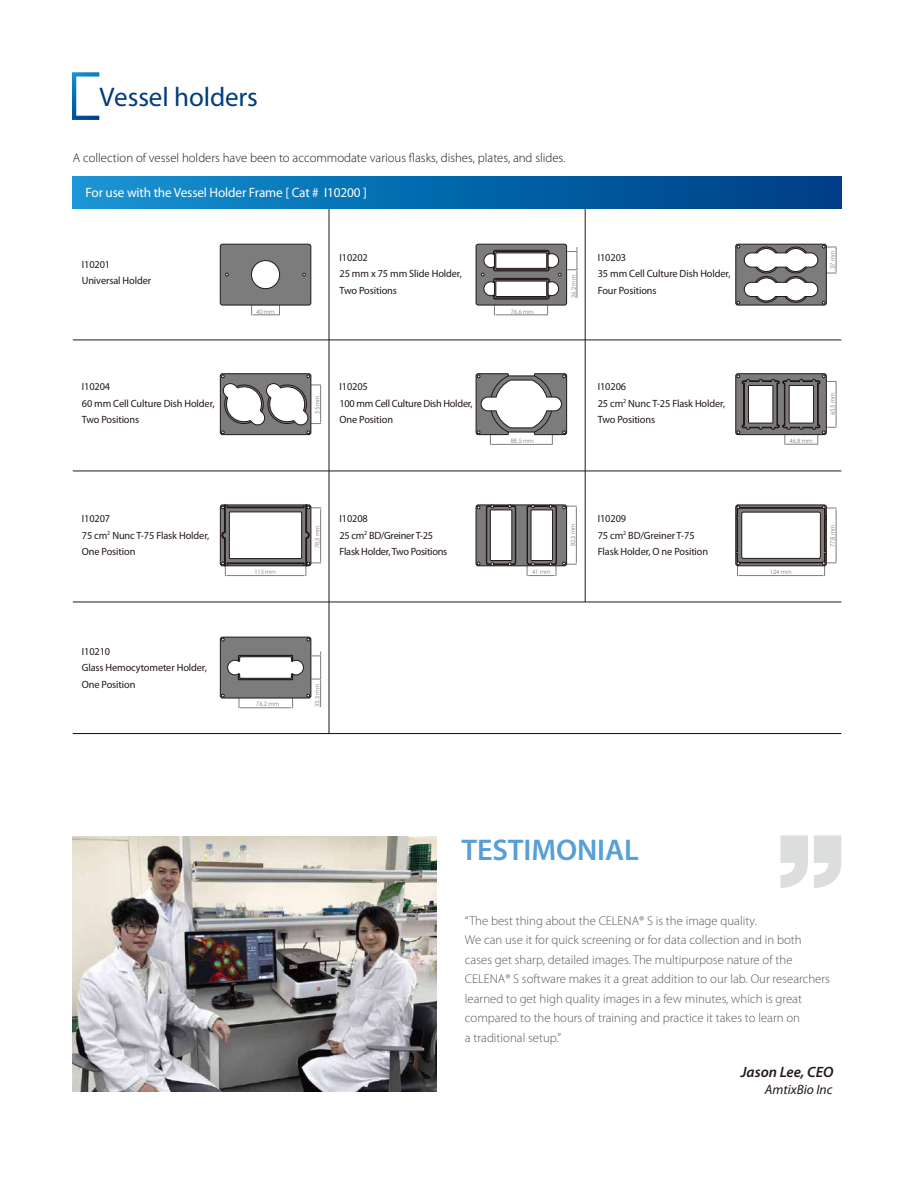
<style>
.page{position:relative;width:915px;height:1191px;background:#fff}
.page>*{position:absolute;margin:0;border:0;box-sizing:border-box;transform-origin:0 0}
.t1{font:600 30px "Myriad Pro";letter-spacing:-.005em;color:#569fd7}
.t2{font:27px "Myriad";letter-spacing:-.005em;color:#003c80}
.t3{font:italic 600 15px "Myriad Pro";color:#221815}
.t4{font:13.5px "Myriad Pro";letter-spacing:-.01em;color:#fff}
.t5{font:italic 13.5px "Myriad Pro";color:#221815}
.t6{font:300 12.75px/19.5px "Myriad Pro";color:#595757}
.t7{font:300 12.75px "Myriad Pro";color:#221815}
.t8{font:10.5px/16.5px "Myriad Pro";letter-spacing:-.01em;color:#221815}
.t9{font:6px "Century Gothic";letter-spacing:-.025em;color:#7d7c7e}
</style>
<div class="page">
<div style="left:73px;top:176px;width:768px;height:33px;background:linear-gradient(to right,#1494d3,#003c85)"></div>
<hr style="left:73px;top:340px;width:768px;height:1px;background:#221815">
<hr style="left:73px;top:471px;width:768px;height:1px;background:#221815">
<hr style="left:73px;top:601px;width:768px;height:1px;background:#221815">
<hr style="left:73px;top:733px;width:768px;height:1px;background:#221815">
<hr style="left:328px;top:209px;width:1px;height:524px;background:#221815">
<hr style="left:584px;top:209px;width:1px;height:393px;background:#221815">
<img style="left:73px;top:837px;width:363px;height:254px">
<svg style="left:780px;top:835px;width:61px;height:53px"></svg>
<svg style="left:72px;top:72px;width:27px;height:48px"></svg>
<svg style="left:475px;top:373px;width:91px;height:72px"></svg>
<div style="left:220px;top:373px;width:91px;height:62px;border:1px solid #221815;border-radius:2px"></div>
<svg style="left:221px;top:375px;width:100px;height:59px"></svg>
<svg style="left:475px;top:244px;width:102px;height:71px"></svg>
<svg style="left:220px;top:244px;width:91px;height:71px"></svg>
<div style="left:735px;top:244px;width:91px;height:61px;border:1px solid #221815;border-radius:2px"></div>
<svg style="left:736px;top:245px;width:100px;height:59px"></svg>
<div style="left:735px;top:373px;width:91px;height:62px;border:1px solid #221815;border-radius:2px"></div>
<svg style="left:736px;top:375px;width:100px;height:70px"></svg>
<div style="left:788px;top:385px;width:25px;height:38px;background:#fff"></div>
<div style="left:788px;top:385px;width:25px;height:38px;border:1px solid #221815"></div>
<hr style="left:227px;top:575px;width:77px;height:1px;background:#7d7d7e">
<svg style="left:220px;top:505px;width:91px;height:61px"></svg>
<div style="left:220px;top:505px;width:91px;height:61px;border:1px solid #221815;border-radius:2px"></div>
<div style="left:229px;top:512px;width:72px;height:46px;background:#fff"></div>
<div style="left:229px;top:512px;width:73px;height:46px;border:1px solid #221815"></div>
<div style="left:227px;top:507px;width:77px;height:1px;background:#5e5f5f;border:1px solid #221815"></div>
<div style="left:227px;top:563px;width:77px;height:1px;background:#5e5f5f;border:1px solid #221815"></div>
<svg style="left:303px;top:505px;width:18px;height:71px"></svg>
<svg style="left:221px;top:505px;width:7px;height:71px"></svg>
<hr style="left:576px;top:508px;width:1px;height:55px;background:#7d7d7e">
<svg style="left:476px;top:505px;width:90px;height:61px;background:#737273"></svg>
<div style="left:476px;top:505px;width:90px;height:61px;border:1px solid #221815;border-radius:2px"></div>
<svg style="left:562px;top:506px;width:14px;height:3px"></svg>
<svg style="left:562px;top:562px;width:14px;height:3px"></svg>
<svg style="left:486px;top:505px;width:29px;height:60px"></svg>
<svg style="left:526px;top:505px;width:30px;height:71px"></svg>
<hr style="left:835px;top:509px;width:1px;height:52px;background:#7d7d7e">
<svg style="left:735px;top:505px;width:91px;height:61px"></svg>
<div style="left:735px;top:505px;width:91px;height:61px;border:1px solid #221815;border-radius:2px"></div>
<div style="left:741px;top:512px;width:79px;height:46px;background:#fff;border-radius:2px"></div>
<div style="left:741px;top:512px;width:79px;height:46px;border:1px solid #221815;border-radius:2px"></div>
<div style="left:736px;top:519px;width:1px;height:32px;background:#5e5f5f;border:1px solid #221815"></div>
<div style="left:824px;top:519px;width:1px;height:32px;background:#5e5f5f;border:1px solid #221815"></div>
<svg style="left:735px;top:506px;width:101px;height:13px"></svg>
<svg style="left:735px;top:551px;width:101px;height:25px"></svg>
<div style="left:220px;top:637px;width:91px;height:61px;background:#7c7c7d;border-radius:2px"></div>
<div style="left:220px;top:637px;width:91px;height:61px;border:1px solid #221815;border-radius:2px"></div>
<svg style="left:221px;top:651px;width:100px;height:57px"></svg>
<h2 class="t2" style="left:99px;top:84px;width:160px">Vessel holders</h2>
<p class="t7" style="left:73px;top:151px;width:494px">A collection of vessel holders have been to accommodate various flasks, dishes, plates, and slides.</p>
<p class="t4" style="left:86px;top:184px;width:282px">For use with the Vessel Holder Frame [ Cat # I10200 ]</p>
<p class="t8" style="left:82px;top:256px;width:71px">I10201<br>Universal Holder</p>
<p class="t8" style="left:339px;top:249px;width:124px">I10202<br>25 mm x 75 mm Slide Holder,<br>Two Positions</p>
<p class="t8" style="left:597px;top:249px;width:134px">I10203<br>35 mm Cell Culture Dish Holder,<br>Four Positions</p>
<p class="t9" style="left:569px;top:298px;width:25px;rotate:-90deg">26.2 mm</p>
<p class="t9" style="left:256px;top:307px;width:20px">40 mm</p>
<p class="t9" style="left:510px;top:307px;width:25px">76.6 mm</p>
<p class="t8" style="left:82px;top:378px;width:134px">I10204<br>60 mm Cell Culture Dish Holder,<br>Two Positions</p>
<p class="t8" style="left:597px;top:378px;width:129px">I10206<br>25 cm<sup>2</sup> Nunc T-25 Flask Holder,<br>Two Positions</p>
<p class="t8" style="left:339px;top:378px;width:134px">I10205<br>100 mm Cell Culture Dish Holder,<br>One Position</p>
<p class="t9" style="left:313px;top:413px;width:20px;rotate:-90deg">55 mm</p>
<p class="t8" style="left:82px;top:510px;width:129px">I10207<br>75 cm<sup>2</sup> Nunc T-75 Flask Holder,<br>One Position</p>
<p class="t8" style="left:82px;top:643px;width:126px">I10210<br>Glass Hemocytometer Holder,<br>One Position</p>
<p class="t9" style="left:254px;top:568px;width:23px">115 mm</p>
<p class="t9" style="left:313px;top:548px;width:25px;rotate:-90deg">78.5 mm</p>
<p class="t8" style="left:339px;top:510px;width:109px">I10208<br>25 cm<sup>2</sup> BD/Greiner T-25<br>Flask Holder, Two Positions</p>
<p class="t9" style="left:256px;top:700px;width:25px">76.2 mm</p>
<p class="t9" style="left:313px;top:707px;width:25px;rotate:-90deg">33.5 mm</p>
<p class="t9" style="left:510px;top:437px;width:25px">88.5 mm</p>
<p class="t9" style="left:532px;top:568px;width:20px">41 mm</p>
<p class="t9" style="left:568px;top:546px;width:25px;rotate:-90deg">82.5 mm</p>
<p class="t8" style="left:597px;top:510px;width:112px">I10209<br>75 cm<sup>2</sup> BD/Greiner T-75<br>Flask Holder, O ne Position</p>
<p class="t9" style="left:828px;top:269px;width:20px;rotate:-90deg">37 mm</p>
<p class="t9" style="left:789px;top:436px;width:25px">46.8 mm</p>
<p class="t9" style="left:828px;top:415px;width:25px;rotate:-90deg">65.5 mm</p>
<p class="t9" style="left:769px;top:568px;width:23px">124 mm</p>
<p class="t9" style="left:828px;top:547px;width:25px;rotate:-90deg">77.8 mm</p>
<h1 class="t1" style="left:461px;top:831px;width:179px">TESTIMONIAL</h1>
<p class="t6" style="left:465px;top:911px;width:366px">“The best thing about the CELENA® S is the image quality.<br>We can use it for quick screening or for data collection and in both cases get sharp, detailed images. The multipurpose nature of the CELENA® S software makes it a great addition to our lab. Our researchers learned to get high quality images in a few minutes, which is great compared to the hours of training and practice it takes to learn on<br>a traditional setup.”</p>
<h3 class="t3" style="left:740px;top:1062px;width:94px">Jason Lee, CEO</h3>
<p class="t5" style="left:764px;top:1081px;width:69px">AmtixBio Inc</p>
</div>
